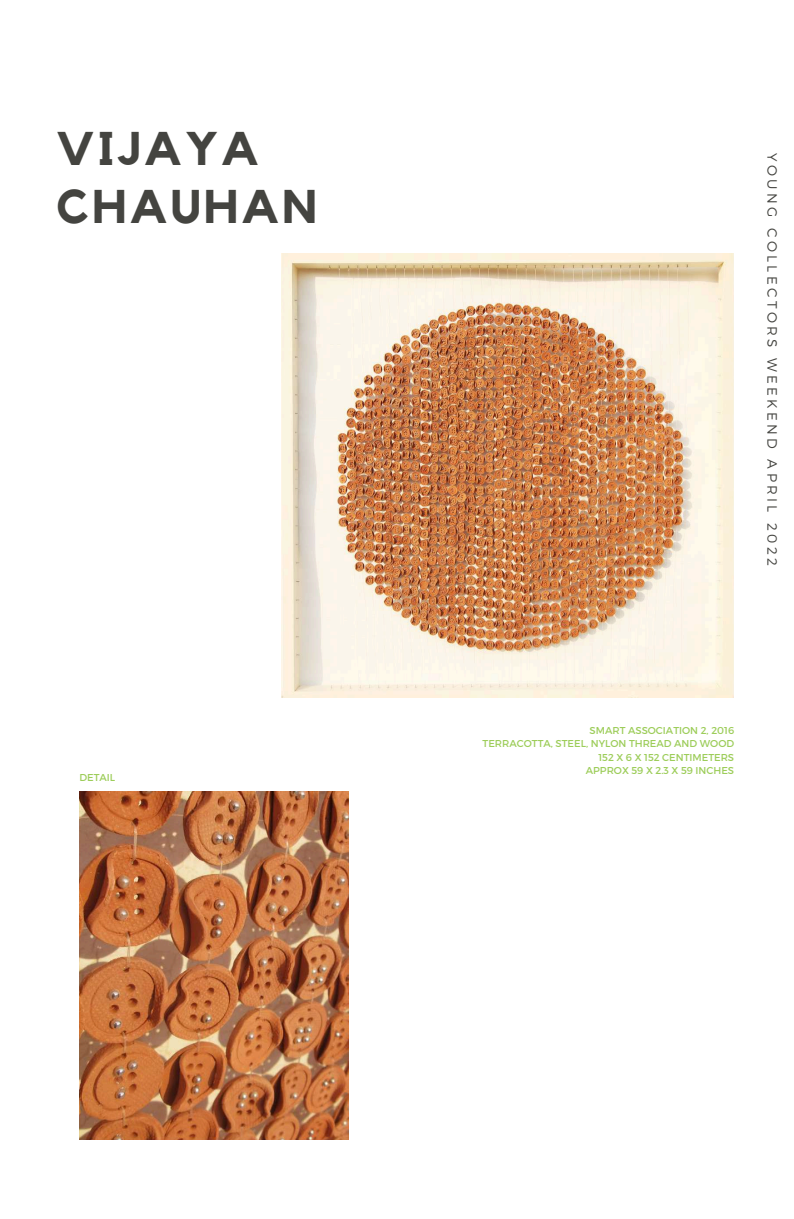
<style>
.page{position:relative;width:794px;height:1219px;background:#fff}
.page>*{position:absolute;margin:0;border:0;box-sizing:border-box;transform-origin:0 0}
.t1{font:700 47.1px/57.4px "Kollektif";letter-spacing:.07em;color:#444440}
.t2{font:300 13.5px "Montserrat";letter-spacing:.25em;color:#444440}
.t3{font:10px/13.5px "Montserrat";color:#9dcd5a;text-align:right}
</style>
<div class="page">
<img style="left:281px;top:254px;width:453px;height:444px">
<img style="left:79px;top:792px;width:270px;height:348px">
<h1 class="t1" style="left:56px;top:122px;width:262px">VIJAYA<br>CHAUHAN</h1>
<p class="t3" style="left:79px;top:770px;width:37px">DETAIL</p>
<h2 class="t2" style="left:781px;top:153px;width:414px;rotate:90deg">YOUNG COLLECTORS WEEKEND APRIL 2022</h2>
<p class="t3" style="left:482px;top:723px;width:253px">SMART ASSOCIATION 2, 2016<br>TERRACOTTA, STEEL, NYLON THREAD AND WOOD<br>152 X 6 X 152 CENTIMETERS<br>APPROX 59 X 2.3 X 59 INCHES</p>
</div>
